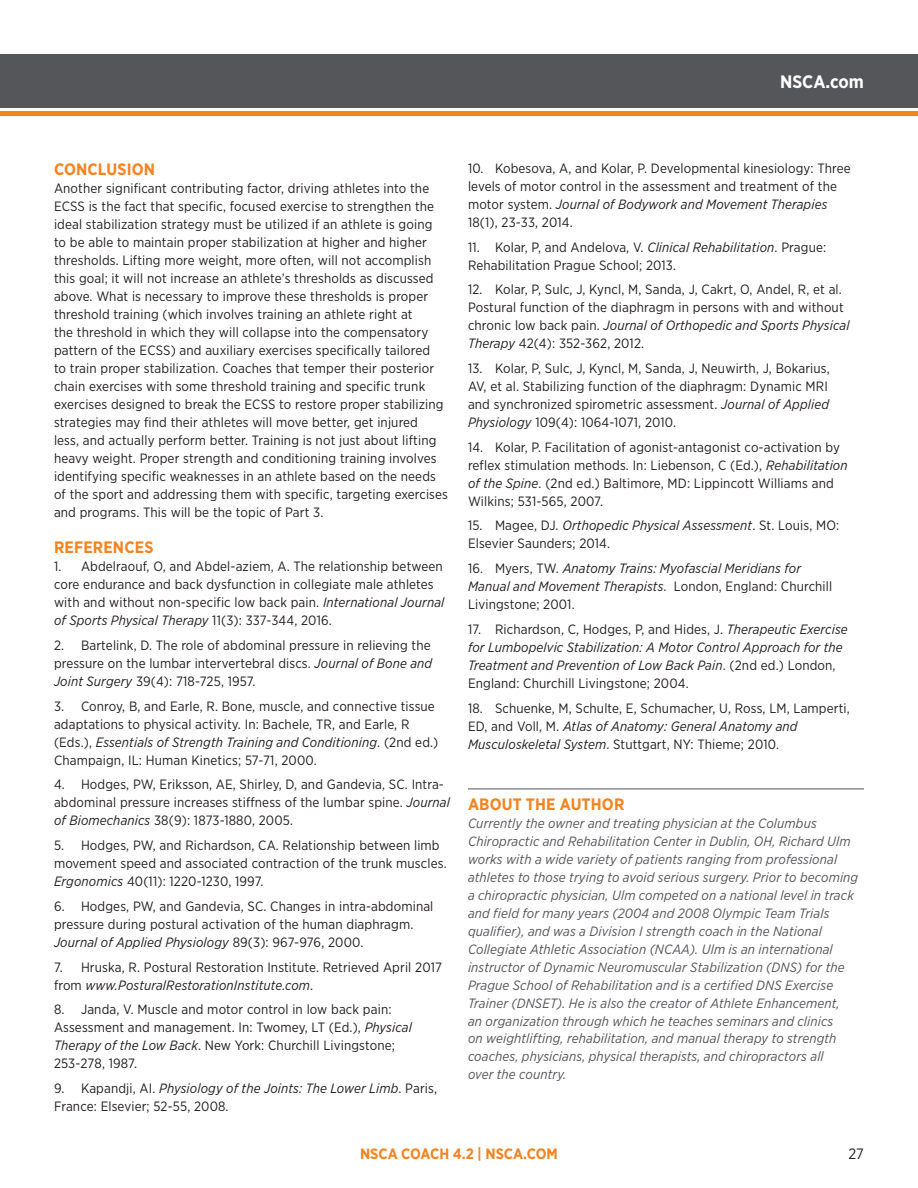
<style>
.page{position:relative;width:918px;height:1188px;background:#fff}
.page>*{position:absolute;margin:0;border:0;box-sizing:border-box;transform-origin:0 0}
.t1{font:700 18px "Gotham Narrow";color:#fff}
.t2{font:700 16.5px "Gotham Narrow";letter-spacing:.01em;color:#f58320}
.t3{font:700 15px "Gotham Narrow";color:#f58320}
.t4{font:15px "Gotham Narrow";color:#231f20}
.t5{font:13.5px/18px "Gotham Narrow";letter-spacing:.01em;color:#231f20}
.t6{font:italic 13.5px/18px "Gotham Narrow";letter-spacing:.01em;color:#55565a}
.t7{font:italic 13.5px/18px "Gotham Narrow";letter-spacing:.01em;color:#231f20}
.s1{font-style:italic}
.s2{font-style:normal}
</style>
<div class="page">
<div style="left:0;top:54px;width:918px;height:54px;background:#55565a"></div>
<hr style="left:0;top:112px;width:918px;height:4px;background:#f58320">
<hr style="left:468px;top:789px;width:396px;height:1px;background:#55565a">
<h1 class="t1" style="left:780px;top:70px;width:85px">NSCA.com</h1>
<p class="t2" style="left:54px;top:159px;width:103px">CONCLUSION</p>
<p class="t5" style="left:54px;top:179px;width:396px">Another significant contributing factor, driving athletes into the ECSS is the fact that specific, focused exercise to strengthen the ideal stabilization strategy must be utilized if an athlete is going<br>to be able to maintain proper stabilization at higher and higher thresholds. Lifting more weight, more often, will not accomplish this goal; it will not increase an athlete’s thresholds as discussed above. What is necessary to improve these thresholds is proper threshold training (which involves training an athlete right at<br>the threshold in which they will collapse into the compensatory pattern of the ECSS) and auxiliary exercises specifically tailored<br>to train proper stabilization. Coaches that temper their posterior chain exercises with some threshold training and specific trunk exercises designed to break the ECSS to restore proper stabilizing strategies may find their athletes will move better, get injured<br>less, and actually perform better. Training is not just about lifting heavy weight. Proper strength and conditioning training involves identifying specific weaknesses in an athlete based on the needs of the sport and addressing them with specific, targeting exercises and programs. This will be the topic of Part 3.</p>
<p class="t2" style="left:54px;top:537px;width:101px">REFERENCES</p>
<p class="t5" style="left:54px;top:557px;width:392px">1. Abdelraouf, O, and Abdel-aziem, A. The relationship between core endurance and back dysfunction in collegiate male athletes with and without non-specific low back pain. <span class="s1">International Journal of Sports Physical Therapy</span> 11(3): 337-344, 2016.</p>
<p class="t5" style="left:54px;top:636px;width:380px">2. Bartelink, D. The role of abdominal pressure in relieving the pressure on the lumbar intervertebral discs. <span class="s1">Journal of Bone and<br>Joint Surgery</span> 39(4): 718-725, 1957.</p>
<p class="t5" style="left:54px;top:697px;width:386px">3. Conroy, B, and Earle, R. Bone, muscle, and connective tissue adaptations to physical activity. In: Bachele, TR, and Earle, R (Eds.), <span class="s1">Essentials of Strength Training and Conditioning</span>. (2nd ed.)<br>Champaign, IL: Human Kinetics; 57-71, 2000.</p>
<p class="t5" style="left:54px;top:775px;width:397px">4. Hodges, PW, Eriksson, AE, Shirley, D, and Gandevia, SC. Intra&shy;abdominal pressure increases stiffness of the lumbar spine. <span class="s1">Journal of Biomechanics</span> 38(9): 1873-1880, 2005.</p>
<p class="t5" style="left:54px;top:836px;width:394px">5. Hodges, PW, and Richardson, CA. Relationship between limb movement speed and associated contraction of the trunk muscles.<br><span class="s1">Ergonomics</span> 40(11): 1220-1230, 1997.</p>
<p class="t5" style="left:54px;top:897px;width:381px">6. Hodges, PW, and Gandevia, SC. Changes in intra-abdominal pressure during postural activation of the human diaphragm.<br><span class="s1">Journal of Applied Physiology</span> 89(3): 967-976, 2000.</p>
<p class="t5" style="left:54px;top:958px;width:390px">7. Hruska, R. Postural Restoration Institute. Retrieved April 2017 from <span class="s1">www.PosturalRestorationInstitute.com</span>.</p>
<p class="t5" style="left:54px;top:1000px;width:359px">8. Janda, V. Muscle and motor control in low back pain:<br>Assessment and management. In: Twomey, LT (Ed.), <span class="s1">Physical Therapy of the Low Back</span>. New York: Churchill Livingstone; 253-278, 1987.</p>
<p class="t5" style="left:54px;top:1079px;width:385px">9. Kapandji, AI. <span class="s1">Physiology of the Joints: The Lower Limb</span>. Paris,<br>France: Elsevier; 52-55, 2008.</p>
<p class="t5" style="left:468px;top:159px;width:384px">10. Kobesova, A, and Kolar, P. Developmental kinesiology: Three levels of motor control in the assessment and treatment of the motor system. <span class="s1">Journal of Bodywork and Movement Therapies </span>18(1), 23-33, 2014.</p>
<p class="t5" style="left:468px;top:238px;width:360px">11. Kolar, P, and Andelova, V. <span class="s1">Clinical Rehabilitation</span>. Prague:<br>Rehabilitation Prague School; 2013.</p>
<p class="t5" style="left:468px;top:280px;width:383px">12. Kolar, P, Sulc, J, Kyncl, M, Sanda, J, Cakrt, O, Andel, R, et al.<br>Postural function of the diaphragm in persons with and without chronic low back pain. <span class="s1">Journal of Orthopedic and Sports Physical Therapy</span> 42(4): 352-362, 2012.</p>
<p class="t5" style="left:468px;top:359px;width:363px">13. Kolar, P, Sulc, J, Kyncl, M, Sanda, J, Neuwirth, J, Bokarius, AV, et al. Stabilizing function of the diaphragm: Dynamic MRI and synchronized spirometric assessment. <span class="s1">Journal of Applied Physiology</span> 109(4): 1064-1071, 2010.</p>
<p class="t5" style="left:468px;top:438px;width:381px">14. Kolar, P. Facilitation of agonist-antagonist co-activation by reflex stimulation methods. In: Liebenson, C (Ed.), <span class="s1">Rehabilitation of the Spine</span>. (2nd ed.) Baltimore, MD: Lippincott Williams and Wilkins; 531-565, 2007.</p>
<p class="t5" style="left:468px;top:516px;width:373px">15. Magee, DJ. <span class="s1">Orthopedic Physical Assessment</span>. St. Louis, MO:<br>Elsevier Saunders; 2014.</p>
<p class="t7" style="left:468px;top:559px;width:366px"><span class="s2">16. Myers, TW.</span> Anatomy Trains: Myofascial Meridians for<br>Manual and Movement Therapists<span class="s2">. London, England: Churchill<br>Livingstone; 2001.</span></p>
<p class="t7" style="left:468px;top:620px;width:381px"><span class="s2">17. Richardson, C, Hodges, P, and Hides, J.</span> Therapeutic Exercise for Lumbopelvic Stabilization: A Motor Control Approach for the Treatment and Prevention of Low Back Pain<span class="s2">. (2nd ed.) London, England: Churchill Livingstone; 2004.</span></p>
<p class="t5" style="left:468px;top:699px;width:383px">18. Schuenke, M, Schulte, E, Schumacher, U, Ross, LM, Lamperti,<br>ED, and Voll, M. <span class="s1">Atlas of Anatomy: General Anatomy and<br>Musculoskeletal System</span>. Stuttgart, NY: Thieme; 2010.</p>
<p class="t2" style="left:468px;top:793px;width:158px">ABOUT THE AUTHOR</p>
<p class="t6" style="left:468px;top:814px;width:392px">Currently the owner and treating physician at the Columbus Chiropractic and Rehabilitation Center in Dublin, OH, Richard Ulm works with a wide variety of patients ranging from professional athletes to those trying to avoid serious surgery. Prior to becoming a chiropractic physician, Ulm competed on a national level in track and field for many years (2004 and 2008 Olympic Team Trials qualifier), and was a Division I strength coach in the National Collegiate Athletic Association (NCAA). Ulm is an international instructor of Dynamic Neuromuscular Stabilization (DNS) for the Prague School of Rehabilitation and is a certified DNS Exercise Trainer (DNSET). He is also the creator of Athlete Enhancement,<br>an organization through which he teaches seminars and clinics<br>on weightlifting, rehabilitation, and manual therapy to strength coaches, physicians, physical therapists, and chiropractors all<br>over the country.</p>
<p class="t3" style="left:360px;top:1145px;width:199px">NSCA COACH 4.2 | NSCA.COM</p>
<p class="t4" style="left:849px;top:1145px;width:17px">27</p>
</div>
